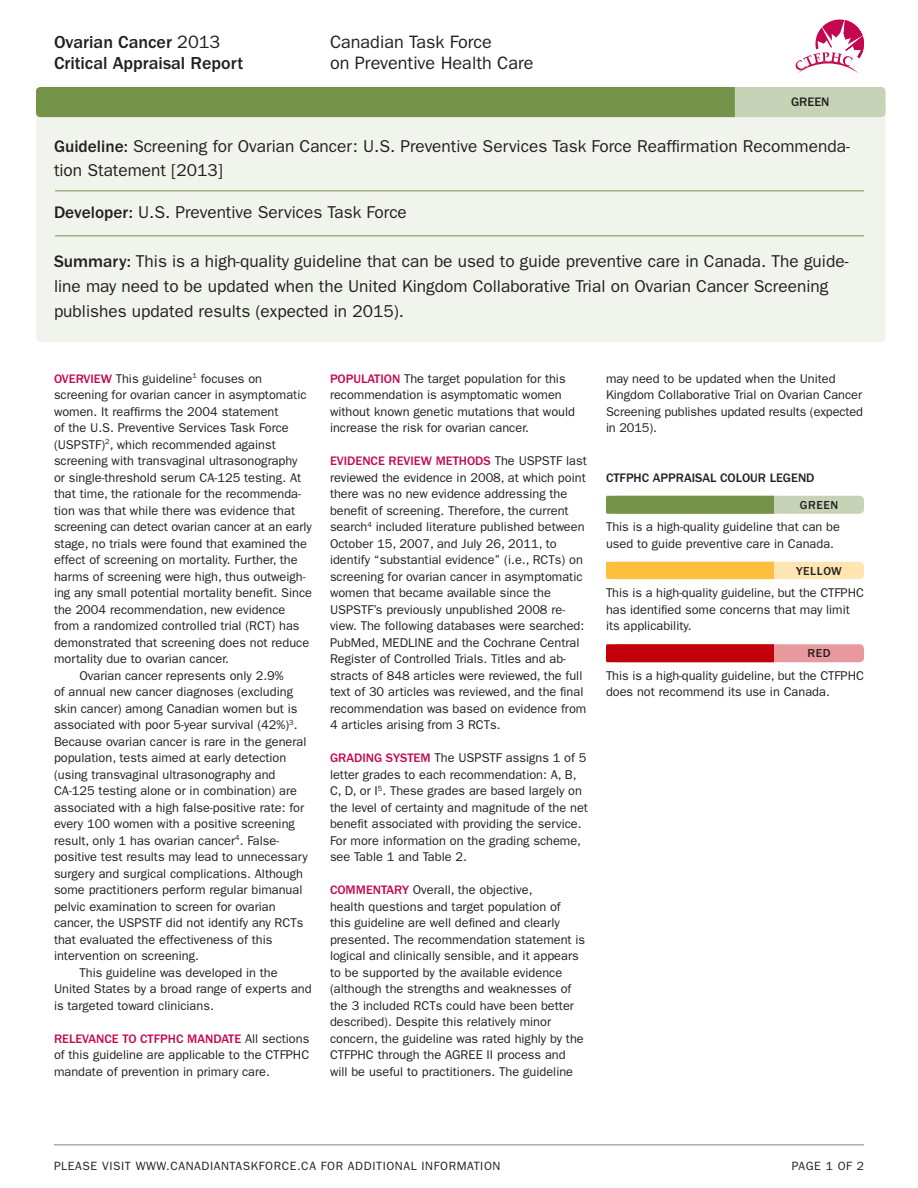
<style>
.page{position:relative;width:918px;height:1188px;background:#fff}
.page>*{position:absolute;margin:0;border:0;box-sizing:border-box;transform-origin:0 0}
.t1{font:500 18px/21px "ITC Franklin Gothic Std";color:#231f20}
.t2{font:18px/21px "ITC Franklin Gothic Std";color:#231f20}
.t3{font:17.25px/24.8px "ITC Franklin Gothic Std";color:#231f20}
.Body{font:12.75px/16.5px "ITC Franklin Gothic Std";color:#231f20}
.Body_Indent{font:12.75px/16.5px "ITC Franklin Gothic Std";color:#231f20}
.Body-2{font:500 12.75px "ITC Franklin Gothic Std";color:#231f20}
.t4{font:12px "ITC Franklin Gothic Std";letter-spacing:.05em;color:#231f20}
.Grey_SC{font:500 12px "ITC Franklin Gothic Std";letter-spacing:.05em;color:#231f20}
.s1{font-weight:400}
.s2{font-weight:500}
.s3{font-weight:500;color:#c50750}
</style>
<div class="page">
<svg style="left:795px;top:19px;width:69px;height:54px"></svg>
<hr style="left:54px;top:1144px;width:810px;height:1px;background:#808285">
<div style="left:36px;top:102px;width:850px;height:240px;background:#f1f4ed;border-radius:4px"></div>
<hr style="left:55px;top:190px;width:809px;height:1px;background:#749248">
<hr style="left:55px;top:236px;width:809px;height:1px;background:#749248">
<div style="left:36px;top:87px;width:850px;height:30px;background:#c7d3b6;border-radius:4px"></div>
<div style="left:36px;top:87px;width:699px;height:30px;background:#749248"></div>
<div style="left:613px;top:644px;width:251px;height:18px;background:#e7999d;border-radius:4px"></div>
<div style="left:606px;top:644px;width:168px;height:18px;background:#c2000b"></div>
<div style="left:613px;top:562px;width:251px;height:17px;background:#ffe5b1;border-radius:4px"></div>
<div style="left:606px;top:562px;width:168px;height:17px;background:#ffbe3d"></div>
<div style="left:613px;top:496px;width:251px;height:18px;background:#c7d3b6;border-radius:4px"></div>
<div style="left:606px;top:496px;width:168px;height:18px;background:#749248"></div>
<h1 class="t1" style="left:54px;top:32px;width:191px">Ovarian Cancer <span class="s1">2013<br></span>Critical Appraisal Report</h1>
<h1 class="t2" style="left:330px;top:32px;width:205px">Canadian Task Force<br>on Preventive Health Care</h1>
<p class="Body-2" style="left:791px;top:95px;width:40px">GREEN</p>
<h1 class="t3" style="left:54px;top:133px;width:797px"><span class="s2">Guideline:</span> Screening for Ovarian Cancer: U.S. Preventive Services Task Force Reaffirmation Recommenda&shy;tion Statement [2013]</h1>
<h1 class="t3" style="left:54px;top:199px;width:354px"><span class="s2">Developer:</span> U.S. Preventive Services Task Force</h1>
<h1 class="t3" style="left:54px;top:249px;width:796px"><span class="s2">Summary:</span> This is a high-quality guideline that can be used to guide preventive care in Canada. The guide&shy;line may need to be updated when the United Kingdom Collaborative Trial on Ovarian Cancer Screening publishes updated results (expected in 2015).</h1>
<p class="Body" style="left:54px;top:370px;width:260px"><span class="s3">OVERVIEW</span> This guideline<sup>1</sup> focuses on screening for ovarian cancer in asymptomatic women. It reaffirms the 2004 statement<br>of the U.S. Preventive Services Task Force (USPSTF)<sup>2</sup>, which recommended against screening with transvaginal ultrasonography<br>or single-threshold serum CA-125 testing. At that time, the rationale for the recommenda&shy;tion was that while there was evidence that screening can detect ovarian cancer at an early stage, no trials were found that examined the effect of screening on mortality. Further, the harms of screening were high, thus outweigh&shy;ing any small potential mortality benefit. Since the 2004 recommendation, new evidence from a randomized controlled trial (RCT) has demonstrated that screening does not reduce mortality due to ovarian cancer.</p>
<p class="Body_Indent" style="left:54px;top:667px;width:255px;text-indent:26px">Ovarian cancer represents only 2.9%<br>of annual new cancer diagnoses (excluding skin cancer) among Canadian women but is associated with poor 5-year survival (42%)<sup>3</sup>.<br>Because ovarian cancer is rare in the general population, tests aimed at early detection (using transvaginal ultrasonography and CA-125 testing alone or in combination) are associated with a high false-positive rate: for every 100 women with a positive screening result, only 1 has ovarian cancer<sup>4</sup>. False&shy;positive test results may lead to unnecessary surgery and surgical complications. Although some practitioners perform regular bimanual pelvic examination to screen for ovarian cancer, the USPSTF did not identify any RCTs that evaluated the effectiveness of this intervention on screening.</p>
<p class="Body_Indent" style="left:54px;top:964px;width:259px;text-indent:26px">This guideline was developed in the<br>United States by a broad range of experts and is targeted toward clinicians.</p>
<p class="Body" style="left:54px;top:1030px;width:257px;text-align:justify"><span class="s3">RELEVANCE TO CTFPHC MANDATE</span> All sections of this guideline are applicable to the CTFPHC mandate of prevention in primary care.</p>
<p class="Body" style="left:330px;top:370px;width:247px"><span class="s3">POPULATION</span> The target population for this recommendation is asymptomatic women without known genetic mutations that would increase the risk for ovarian cancer.</p>
<p class="Body" style="left:330px;top:453px;width:258px"><span class="s3">EVIDENCE REVIEW METHODS</span> The USPSTF last reviewed the evidence in 2008, at which point there was no new evidence addressing the benefit of screening. Therefore, the current search<sup>4</sup> included literature published between October 15, 2007, and July 26, 2011, to identify “substantial evidence” (i.e., RCTs) on screening for ovarian cancer in asymptomatic women that became available since the USPSTF’s previously unpublished 2008 re&shy;view. The following databases were searched:<br>PubMed, MEDLINE and the Cochrane Central Register of Controlled Trials. Titles and ab&shy;stracts of 848 articles were reviewed, the full text of 30 articles was reviewed, and the final recommendation was based on evidence from 4 articles arising from 3 RCTs.</p>
<p class="Body" style="left:330px;top:750px;width:260px"><span class="s3">GRADING SYSTEM</span> The USPSTF assigns 1 of 5 letter grades to each recommendation: A, B, C, D, or I<sup>5</sup>. These grades are based largely on the level of certainty and magnitude of the net benefit associated with providing the service.<br>For more information on the grading scheme, see Table 1 and Table 2.</p>
<p class="Body" style="left:330px;top:882px;width:257px"><span class="s3">COMMENTARY</span> Overall, the objective,<br>health questions and target population of<br>this guideline are well defined and clearly presented. The recommendation statement is logical and clinically sensible, and it appears to be supported by the available evidence (although the strengths and weaknesses of the 3 included RCTs could have been better described). Despite this relatively minor concern, the guideline was rated highly by the CTFPHC through the AGREE II process and will be useful to practitioners. The guideline</p>
<p class="Body" style="left:606px;top:370px;width:259px">may need to be updated when the United Kingdom Collaborative Trial on Ovarian Cancer Screening publishes updated results (expected in 2015).</p>
<p class="Body-2" style="left:606px;top:470px;width:210px">CTFPHC APPRAISAL COLOUR LEGEND</p>
<p class="Grey_SC" style="left:800px;top:498px;width:40px">GREEN</p>
<p class="Body" style="left:606px;top:519px;width:236px">This is a high-quality guideline that can be used to guide preventive care in Canada.</p>
<p class="Body" style="left:606px;top:585px;width:259px">This is a high-quality guideline, but the CTFPHC has identified some concerns that may limit its applicability.</p>
<p class="Grey_SC" style="left:807px;top:647px;width:25px">RED</p>
<p class="Grey_SC" style="left:796px;top:564px;width:47px">YELLOW</p>
<p class="Body" style="left:606px;top:667px;width:259px">This is a high-quality guideline, but the CTFPHC does not recommend its use in Canada.</p>
<p class="t4" style="left:54px;top:1159px;width:448px">PLEASE VISIT WWW.CANADIANTASKFORCE.CA FOR ADDITIONAL INFORMATION</p>
<p class="t4" style="left:792px;top:1159px;width:74px">PAGE 1 OF 2</p>
</div>
